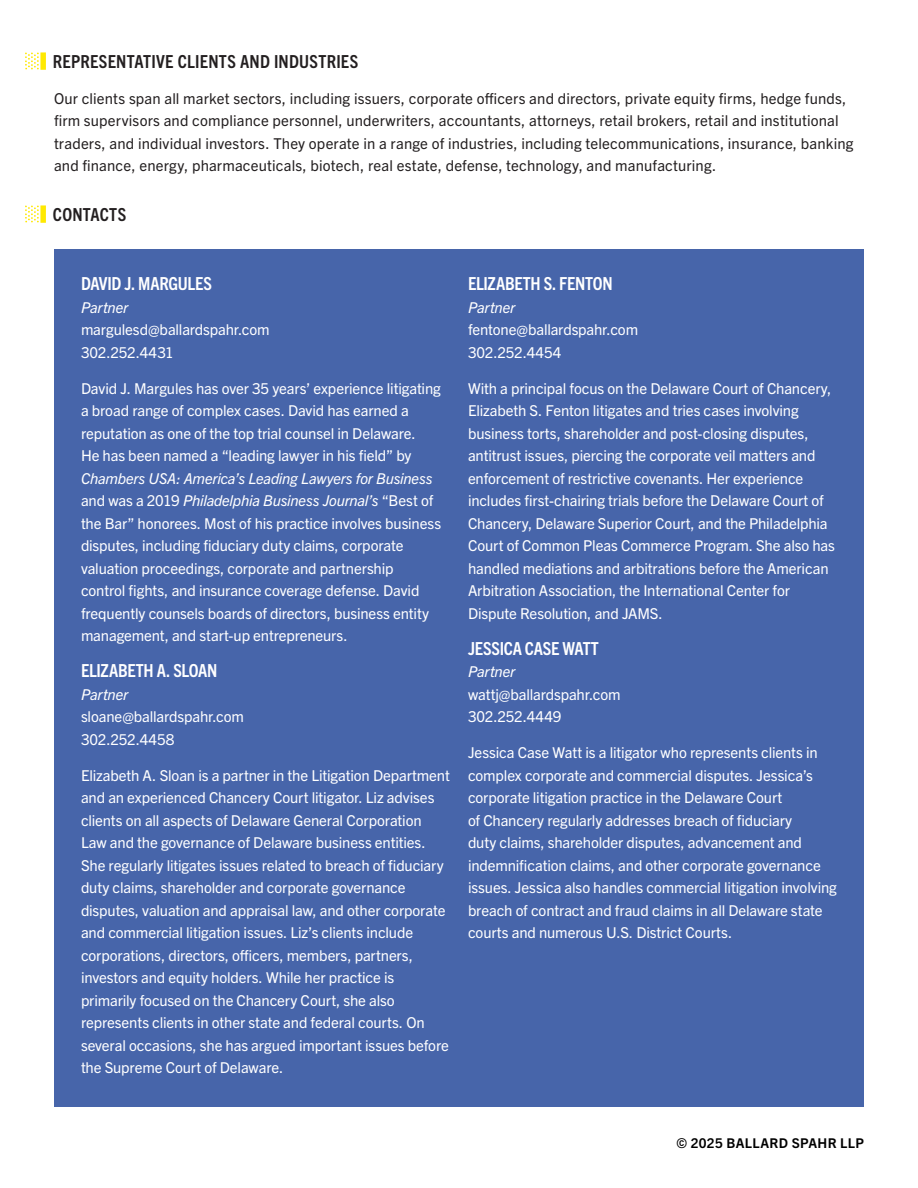
<style>
.page{position:relative;width:918px;height:1188px;background:#fff}
.page>*{position:absolute;margin:0;border:0;box-sizing:border-box;transform-origin:0 0}
.t1{font:54px "Ballard Dot Graphic";color:#ffe901}
.BODY_COPY__COLUMN{font:700 condensed 18px "Trade Gothic Next LT Pro";letter-spacing:-.015em;color:#fff}
.t2{font:700 condensed 18px "Trade Gothic Next LT Pro";letter-spacing:.015em;color:#231f20}
.BODY_COPY__COLUMN-2{font:15px/22.5px "Trade Gothic Next LT Pro";letter-spacing:-.01em;color:#fff}
.BODY_COPY{font:15px/22.5px "Trade Gothic Next LT Pro";letter-spacing:.01em;color:#231f20}
.t3{font:700 13.5px "Trade Gothic Next LT Pro";letter-spacing:.025em;color:#000}
.s1{font-style:italic}
</style>
<div class="page">
<div style="left:54px;top:249px;width:810px;height:858px;background:#4765aa"></div>
<p class="t1" style="left:22px;top:27px;width:28px">•</p>
<p class="t2" style="left:53px;top:49px;width:307px">REPRESENTATIVE CLIENTS AND INDUSTRIES</p>
<p class="BODY_COPY" style="left:54px;top:86px;width:801px">Our clients span all market sectors, including issuers, corporate officers and directors, private equity firms, hedge funds, firm supervisors and compliance personnel, underwriters, accountants, attorneys, retail brokers, retail and institutional traders, and individual investors. They operate in a range of industries, including telecommunications, insurance, banking and finance, energy, pharmaceuticals, biotech, real estate, defense, technology, and manufacturing.</p>
<p class="t2" style="left:53px;top:202px;width:75px">CONTACTS</p>
<p class="t1" style="left:22px;top:180px;width:28px">•</p>
<p class="BODY_COPY__COLUMN" style="left:81px;top:271px;width:132px">DAVID J. MARGULES</p>
<p class="BODY_COPY__COLUMN-2" style="left:81px;top:295px;width:190px"><span class="s1">Partner </span>margulesd@ballardspahr.com<br>302.252.4431</p>
<p class="BODY_COPY__COLUMN-2" style="left:81px;top:376px;width:362px">David J. Margules has over 35 years’ experience litigating a broad range of complex cases. David has earned a reputation as one of the top trial counsel in Delaware.<br>He has been named a “leading lawyer in his field” by <span class="s1">Chambers USA: America’s Leading Lawyers for Business </span>and was a 2019 <span class="s1">Philadelphia Business Journal’s</span> “Best of the Bar” honorees. Most of his practice involves business disputes, including fiduciary duty claims, corporate valuation proceedings, corporate and partnership control fights, and insurance coverage defense. David frequently counsels boards of directors, business entity management, and start-up entrepreneurs.</p>
<p class="BODY_COPY__COLUMN" style="left:81px;top:658px;width:138px">ELIZABETH A. SLOAN</p>
<p class="BODY_COPY__COLUMN-2" style="left:81px;top:682px;width:165px"><span class="s1">Partner </span>sloane@ballardspahr.com<br>302.252.4458</p>
<p class="BODY_COPY__COLUMN-2" style="left:81px;top:763px;width:370px">Elizabeth A. Sloan is a partner in the Litigation Department and an experienced Chancery Court litigator. Liz advises clients on all aspects of Delaware General Corporation Law and the governance of Delaware business entities.<br>She regularly litigates issues related to breach of fiduciary duty claims, shareholder and corporate governance disputes, valuation and appraisal law, and other corporate and commercial litigation issues. Liz’s clients include corporations, directors, officers, members, partners, investors and equity holders. While her practice is primarily focused on the Chancery Court, she also represents clients in other state and federal courts. On several occasions, she has argued important issues before the Supreme Court of Delaware.</p>
<p class="BODY_COPY__COLUMN" style="left:468px;top:271px;width:146px">ELIZABETH S. FENTON</p>
<p class="BODY_COPY__COLUMN-2" style="left:468px;top:295px;width:172px"><span class="s1">Partner </span>fentone@ballardspahr.com<br>302.252.4454</p>
<p class="BODY_COPY__COLUMN-2" style="left:468px;top:376px;width:369px">With a principal focus on the Delaware Court of Chancery, Elizabeth S. Fenton litigates and tries cases involving business torts, shareholder and post-closing disputes, antitrust issues, piercing the corporate veil matters and enforcement of restrictive covenants. Her experience includes first-chairing trials before the Delaware Court of Chancery, Delaware Superior Court, and the Philadelphia Court of Common Pleas Commerce Program. She also has handled mediations and arbitrations before the American Arbitration Association, the International Center for Dispute Resolution, and JAMS.</p>
<p class="BODY_COPY__COLUMN" style="left:468px;top:636px;width:132px">JESSICA CASE WATT</p>
<p class="BODY_COPY__COLUMN-2" style="left:468px;top:660px;width:154px"><span class="s1">Partner </span>wattj@ballardspahr.com<br>302.252.4449</p>
<p class="BODY_COPY__COLUMN-2" style="left:468px;top:741px;width:370px">Jessica Case Watt is a litigator who represents clients in complex corporate and commercial disputes. Jessica’s corporate litigation practice in the Delaware Court<br>of Chancery regularly addresses breach of fiduciary<br>duty claims, shareholder disputes, advancement and indemnification claims, and other corporate governance issues. Jessica also handles commercial litigation involving breach of contract and fraud claims in all Delaware state courts and numerous U.S. District Courts.</p>
<p class="t3" style="left:676px;top:1133px;width:189px">© 2025 BALLARD SPAHR LLP</p>
</div>
